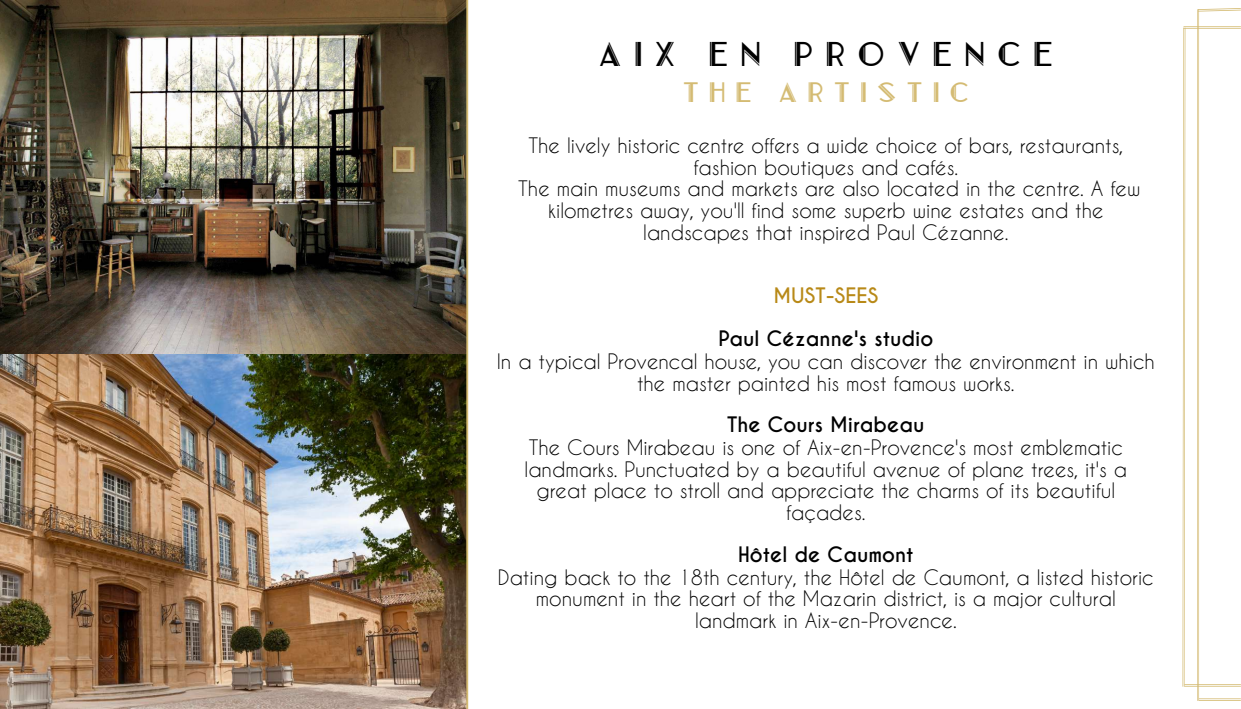
<style>
.page{position:relative;width:1241px;height:709px;background:#fff}
.page>*{position:absolute;margin:0;border:0;box-sizing:border-box;transform-origin:0 0}
.t1{font:34.38px "Cormier Double";letter-spacing:.35em;color:#000}
.t2{font:28.12px "Cormier Double";letter-spacing:.35em;color:#d4bb73}
.t3{font:20px/21.6px "Caviar Dreams";color:#000;text-align:center}
.t4{font:700 20px "Caviar Dreams";color:#000}
.t5{font:700 20px "Caviar Dreams";color:#b88917}
</style>
<div class="page">
<img style="left:0;top:0;width:466px;height:709px">
<svg style="left:1182px;top:8px;width:58px;height:693px"></svg>
<hr style="left:466px;top:0;width:2px;height:709px;background:#d4bb73">
<h1 class="t1" style="left:598px;top:35px;width:456px">AIX EN PROVENCE</h1>
<h2 class="t2" style="left:682px;top:76px;width:288px">THE ARTISTIC</h2>
<p class="t3" style="left:518px;top:135px;width:623px">The lively historic centre offers a wide choice of bars, restaurants, fashion boutiques and cafés.<br>The main museums and markets are also located in the centre. A few kilometres away, you'll find some superb wine estates and the landscapes that inspired Paul Cézanne.</p>
<p class="t5" style="left:773px;top:283px;width:106px">MUST-SEES</p>
<p class="t4" style="left:718px;top:326px;width:216px">Paul Cézanne's studio</p>
<p class="t3" style="left:496px;top:350px;width:659px">In a typical Provencal house, you can discover the environment in which the master painted his most famous works.</p>
<p class="t4" style="left:727px;top:413px;width:199px">The Cours Mirabeau</p>
<p class="t3" style="left:524px;top:436px;width:604px">The Cours Mirabeau is one of Aix-en-Provence's most emblematic landmarks. Punctuated by a beautiful avenue of plane trees, it's a great place to stroll and appreciate the charms of its beautiful façades.</p>
<p class="t4" style="left:738px;top:542px;width:177px">Hôtel de Caumont</p>
<p class="t3" style="left:498px;top:566px;width:657px">Dating back to the 18th century, the Hôtel de Caumont, a listed historic monument in the heart of the Mazarin district, is a major cultural landmark in Aix-en-Provence.</p>
</div>
